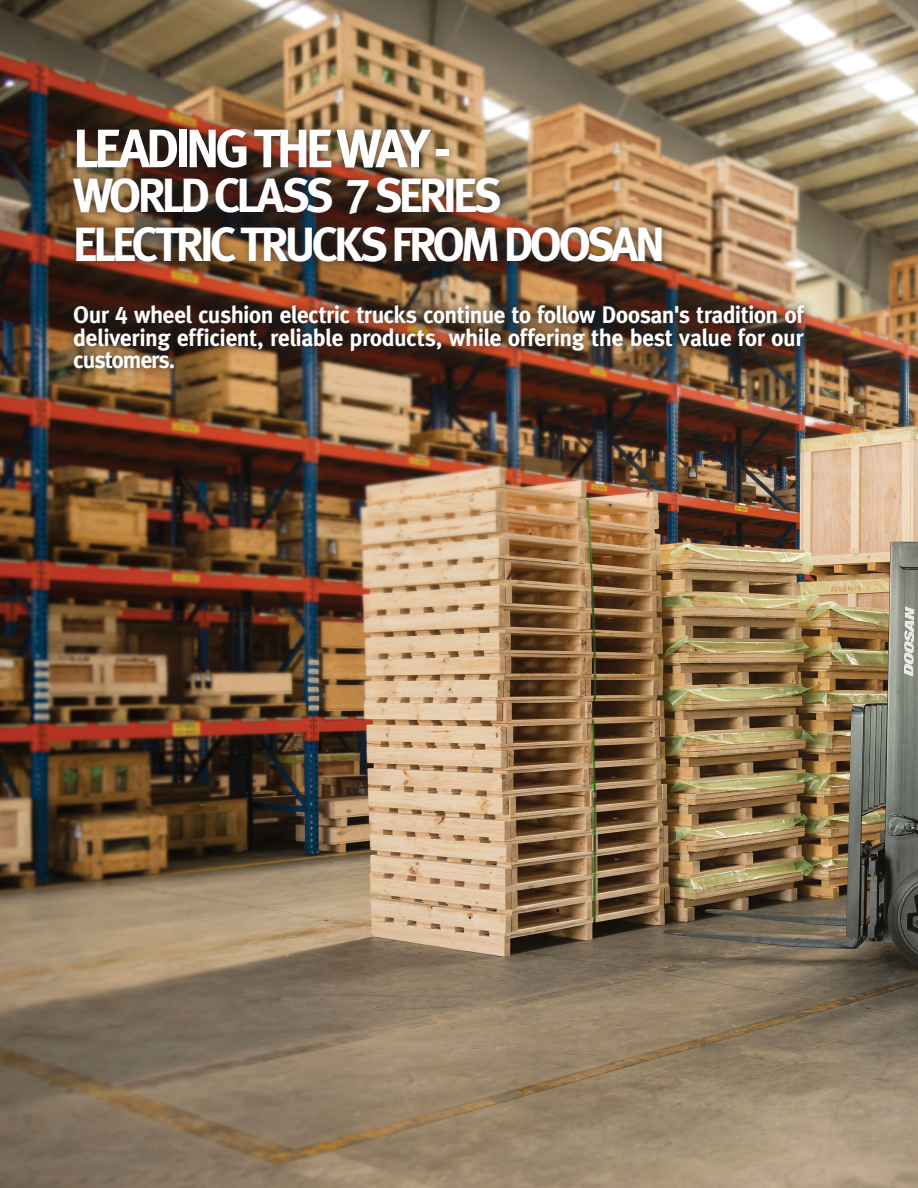
<style>
.page{position:relative;width:918px;height:1188px;background:#fff}
.page>*{position:absolute;margin:0;border:0;box-sizing:border-box;transform-origin:0 0}
.t1{font:54px "Meta Bold LF";letter-spacing:-.08em;color:#fff}
.t2{font:48px "Meta Bold LF";letter-spacing:-.08em;color:#fff}
.t3{font:24px/22.5px "Meta Bold LF";letter-spacing:-.025em;color:#fff;text-align:justify}
</style>
<div class="page">
<img style="left:0;top:0;width:918px;height:1188px">
<div style="left:63px;top:294px;width:753px;height:86px;background:#231f20;opacity:.47"></div>
<div style="left:62px;top:118px;width:611px;height:155px;background:#231f20;opacity:.47"></div>
<p class="t1" style="left:73px;top:116px;width:379px">LEADING THE WAY -</p>
<p class="t2" style="left:73px;top:166px;width:430px">WORLD CLASS 7 SERIES</p>
<p class="t2" style="left:73px;top:216px;width:593px">ELECTRIC TRUCKS FROM DOOSAN</p>
<p class="t3" style="left:73px;top:303px;width:732px">Our 4 wheel cushion electric trucks continue to follow Doosan's tradition of delivering efficient, reliable products, while offering the best value for our customers.</p>
</div>
